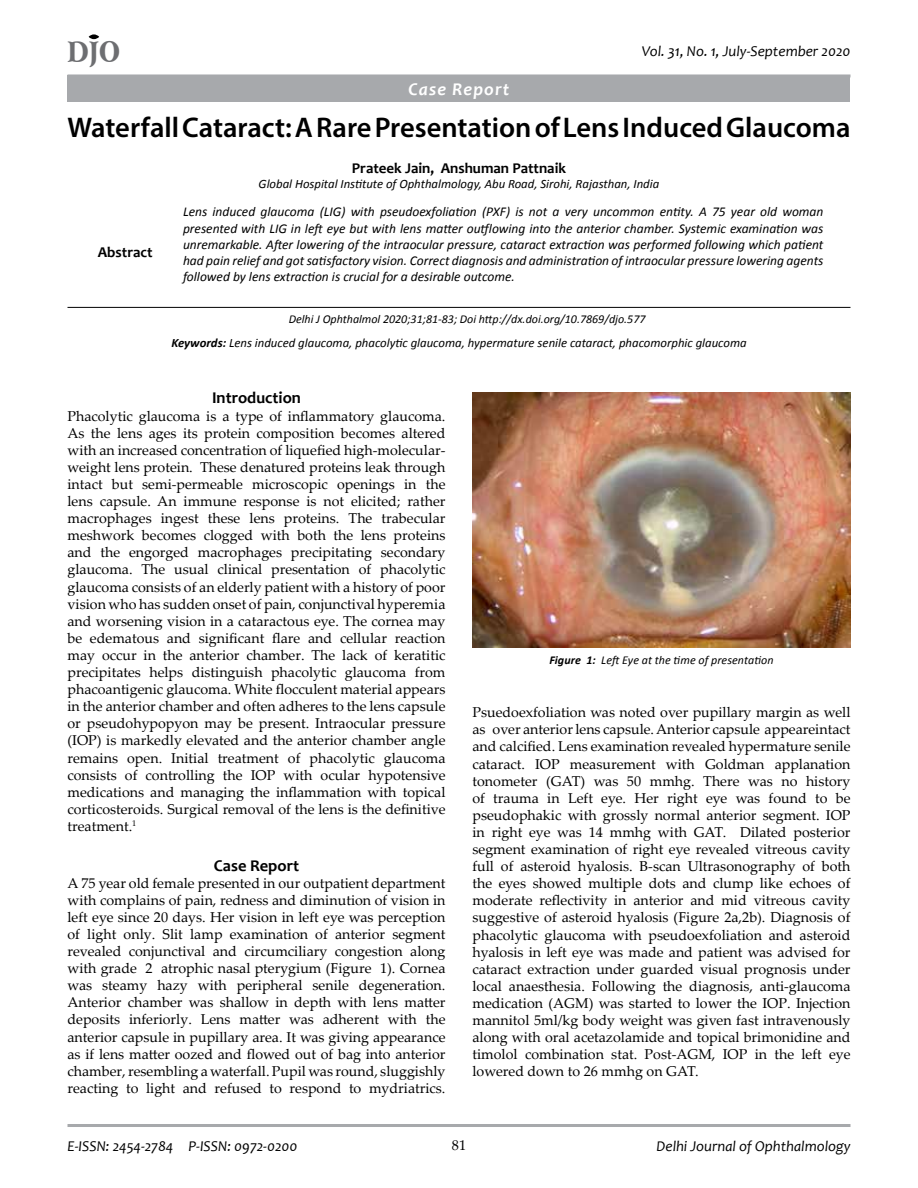
<style>
.page{position:relative;width:918px;height:1188px;background:#fff}
.page>*{position:absolute;margin:0;border:0;box-sizing:border-box;transform-origin:0 0}
.t1{font:600 28.5px "Myriad Pro";color:#000}
.t2{font:900 28.2px "Arrus BT";color:#6d6e71;scale:.82 1}
.t3{font:italic 700 18px "Candara";letter-spacing:.06em;color:#fff}
.t4{font:700 16.5px "Candara";color:#000}
.t5{font:italic 15px "Candara";color:#000}
.t6{font:700 15px "Candara";color:#000}
.t7{font:14.25px/17.1px "Palatino Linotype";color:#000;text-align:justify}
.t8{font:italic 13.5px/16.2px "Calibri";color:#000;text-align:justify}
.t9{font:italic 12.75px "Calibri";color:#000}
.t10{font:italic 12px "Calibri";color:#000}
.s1{font-weight:700}
</style>
<div class="page">
<hr style="left:68px;top:74px;width:782px;height:3px;background:#a7a9ac">
<hr style="left:68px;top:1124px;width:782px;height:3px;background:#a7a9ac">
<div style="left:89px;top:34px;width:10px;height:5px;background:#000;border-radius:50%"></div>
<hr style="left:68px;top:307px;width:782px;height:1px;background:#000">
<div style="left:68px;top:75px;width:782px;height:27px;background:#a7a9ac"></div>
<img style="left:472px;top:393px;width:378px;height:255px">
<h2 class="t2" style="left:68px;top:34px;width:66px">DJO</h2>
<p class="t5" style="left:642px;top:42px;width:210px">Vol. 31, No. 1, July-September 2020</p>
<p class="t3" style="left:409px;top:78px;width:102px">Case Report</p>
<h1 class="t1" style="left:68px;top:109px;width:785px">Waterfall Cataract: A Rare Presentation of Lens Induced Glaucoma</h1>
<p class="t6" style="left:352px;top:159px;width:216px">Prateek Jain, Anshuman Pattnaik</p>
<p class="t9" style="left:259px;top:175px;width:402px">Global Hospital Institute of Ophthalmology, Abu Road, Sirohi, Rajasthan, India</p>
<p class="t6" style="left:98px;top:242px;width:56px">Abstract</p>
<p class="t8" style="left:183px;top:203px;width:642px">Lens induced glaucoma (LIG) with pseudoexfoliation (PXF) is not a very uncommon entity. A 75 year old woman presented with LIG in left eye but with lens matter outflowing into the anterior chamber. Systemic examination was unremarkable. After lowering of the intraocular pressure, cataract extraction was performed following which patient had pain relief and got satisfactory vision. Correct diagnosis and administration of intraocular pressure lowering agents followed by lens extraction is crucial for a desirable outcome.</p>
<p class="t10" style="left:289px;top:310px;width:358px">Delhi J Ophthalmol 2020;31;81-83; Doi http://dx.doi.org/10.7869/djo.577</p>
<p class="t9" style="left:171px;top:334px;width:577px"><span class="s1">Keywords:</span> Lens induced glaucoma, phacolytic glaucoma, hypermature senile cataract, phacomorphic glaucoma</p>
<p class="t4" style="left:212px;top:388px;width:90px">Introduction</p>
<p class="t7" style="left:68px;top:407px;width:380px">Phacolytic glaucoma is a type of inflammatory glaucoma.<br>As the lens ages its protein composition becomes altered with an increased concentration of liquefied high-molecular&shy;weight lens protein. These denatured proteins leak through intact but semi-permeable microscopic openings in the lens capsule. An immune response is not elicited; rather macrophages ingest these lens proteins. The trabecular meshwork becomes clogged with both the lens proteins and the engorged macrophages precipitating secondary glaucoma. The usual clinical presentation of phacolytic glaucoma consists of an elderly patient with a history of poor vision who has sudden onset of pain, conjunctival hyperemia and worsening vision in a cataractous eye. The cornea may be edematous and significant flare and cellular reaction may occur in the anterior chamber. The lack of keratitic precipitates helps distinguish phacolytic glaucoma from phacoantigenic glaucoma. White flocculent material appears in the anterior chamber and often adheres to the lens capsule or pseudohypopyon may be present. Intraocular pressure (IOP) is markedly elevated and the anterior chamber angle remains open. Initial treatment of phacolytic glaucoma consists of controlling the IOP with ocular hypotensive medications and managing the inflammation with topical corticosteroids. Surgical removal of the lens is the definitive treatment.<sup>1</sup></p>
<p class="t4" style="left:214px;top:855px;width:87px">Case Report</p>
<p class="t7" style="left:68px;top:874px;width:380px">A 75 year old female presented in our outpatient department with complains of pain, redness and diminution of vision in left eye since 20 days. Her vision in left eye was perception of light only. Slit lamp examination of anterior segment revealed conjunctival and circumciliary congestion along with grade 2 atrophic nasal pterygium (Figure 1). Cornea was steamy hazy with peripheral senile degeneration.<br>Anterior chamber was shallow in depth with lens matter deposits inferiorly. Lens matter was adherent with the anterior capsule in pupillary area. It was giving appearance as if lens matter oozed and flowed out of bag into anterior chamber, resembling a waterfall. Pupil was round, sluggishly reacting to light and refused to respond to mydriatrics.</p>
<p class="t10" style="left:549px;top:652px;width:226px"><span class="s1">Figure 1:</span> Left Eye at the time of presentation</p>
<p class="t7" style="left:472px;top:703px;width:380px">Psuedoexfoliation was noted over pupillary margin as well as over anterior lens capsule. Anterior capsule appeareintact and calcified. Lens examination revealed hypermature senile cataract. IOP measurement with Goldman applanation tonometer (GAT) was 50 mmhg. There was no history of trauma in Left eye. Her right eye was found to be pseudophakic with grossly normal anterior segment. IOP in right eye was 14 mmhg with GAT. Dilated posterior segment examination of right eye revealed vitreous cavity full of asteroid hyalosis. B-scan Ultrasonography of both the eyes showed multiple dots and clump like echoes of moderate reflectivity in anterior and mid vitreous cavity suggestive of asteroid hyalosis (Figure 2a,2b). Diagnosis of phacolytic glaucoma with pseudoexfoliation and asteroid hyalosis in left eye was made and patient was advised for cataract extraction under guarded visual prognosis under local anaesthesia. Following the diagnosis, anti-glaucoma medication (AGM) was started to lower the IOP. Injection mannitol 5ml/kg body weight was given fast intravenously along with oral acetazolamide and topical brimonidine and timolol combination stat. Post-AGM, IOP in the left eye lowered down to 26 mmhg on GAT.</p>
<p class="t5" style="left:68px;top:1136px;width:232px">E-ISSN: 2454-2784 P-ISSN: 0972-0200</p>
<p class="t7" style="left:452px;top:1136px;width:16px">81</p>
<p class="t5" style="left:657px;top:1136px;width:195px">Delhi Journal of Ophthalmology</p>
</div>
